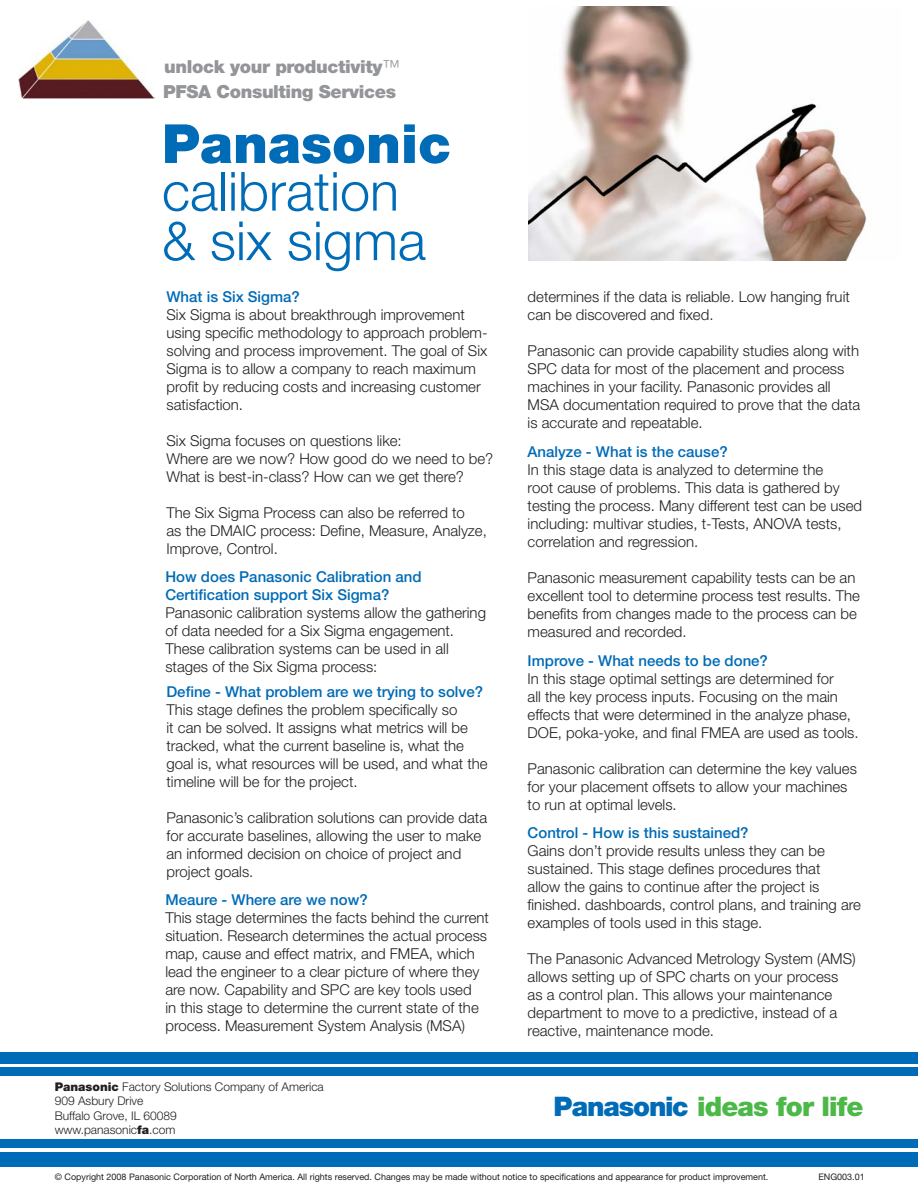
<style>
.page{position:relative;width:918px;height:1188px;background:#fff}
.page>*{position:absolute;margin:0;border:0;box-sizing:border-box;transform-origin:0 0}
.t1{font:300 54px "Helvetica Neue";color:#006bb6}
.t2{font:900 54px "Helvetica Neue";color:#006bb6}
.t3{font:900 27px "Helvetica Neue";letter-spacing:-.03em;color:#4cb848}
.t4{font:900 18px "Helvetica Neue";letter-spacing:-.02em;color:#939598}
.t5{font:300 15px/18px "Helvetica Neue";color:#231f20}
.t6{font:500 15px/18px "Helvetica Neue";color:#006bb6}
.t7{font:300 12px "Helvetica Neue";color:#231f20}
.t8{font:9px "Helvetica Neue";color:#231f20}
.s1{font-weight:300}
.s2{font-weight:900}
.s3{color:#006bb6}
</style>
<div class="page">
<div style="left:0;top:1152px;width:918px;height:15px;background:#006bb6"></div>
<div style="left:0;top:1139px;width:918px;height:9px;background:#006bb6"></div>
<div style="left:0;top:1067px;width:918px;height:8px;background:#006bb6"></div>
<div style="left:0;top:1052px;width:918px;height:12px;background:#006bb6"></div>
<img style="left:19px;top:20px;width:136px;height:79px">
<img style="left:529px;top:6px;width:338px;height:254px">
<p class="t4" style="left:164px;top:56px;width:237px">unlock your productivity<span class="s1">™</span></p>
<p class="t4" style="left:163px;top:81px;width:234px">PFSA Consulting Services</p>
<p class="t2" style="left:162px;top:112px;width:291px">Panasonic</p>
<p class="t1" style="left:162px;top:158px;width:239px">calibration</p>
<p class="t1" style="left:162px;top:208px;width:265px">&amp; six sigma</p>
<p class="t6" style="left:166px;top:288px;width:135px">What is Six Sigma?</p>
<p class="t5" style="left:166px;top:306px;width:323px">Six Sigma is about breakthrough improvement using specific methodology to approach problem&shy;solving and process improvement. The goal of Six Sigma is to allow a company to reach maximum profit by reducing costs and increasing customer satisfaction.</p>
<p class="t5" style="left:166px;top:432px;width:237px">Six Sigma focuses on questions like:</p>
<p class="t5" style="left:166px;top:450px;width:328px">Where are we now? How good do we need to be?</p>
<p class="t5" style="left:166px;top:468px;width:299px">What is best-in-class? How can we get there?</p>
<p class="t5" style="left:166px;top:504px;width:322px">The Six Sigma Process can also be referred to<br>as the DMAIC process: Define, Measure, Analyze,<br>Improve, Control.</p>
<p class="t6" style="left:165px;top:568px;width:258px">How does Panasonic Calibration and<br>Certification support Six Sigma?</p>
<p class="t5" style="left:165px;top:604px;width:322px">Panasonic calibration systems allow the gathering of data needed for a Six Sigma engagement.<br>These calibration systems can be used in all stages of the Six Sigma process:</p>
<p class="t6" style="left:166px;top:682px;width:318px">Define - What problem are we trying to solve?</p>
<p class="t5" style="left:166px;top:700px;width:323px">This stage defines the problem specifically so<br>it can be solved. It assigns what metrics will be tracked, what the current baseline is, what the goal is, what resources will be used, and what the timeline will be for the project.</p>
<p class="t5" style="left:166px;top:808px;width:322px">Panasonic’s calibration solutions can provide data for accurate baselines, allowing the user to make an informed decision on choice of project and project goals.</p>
<p class="t6" style="left:165px;top:890px;width:204px">Meaure - Where are we now?</p>
<p class="t5" style="left:165px;top:908px;width:325px">This stage determines the facts behind the current situation. Research determines the actual process map, cause and effect matrix, and FMEA, which lead the engineer to a clear picture of where they are now. Capability and SPC are key tools used<br>in this stage to determine the current state of the process. Measurement System Analysis (MSA)</p>
<p class="t5" style="left:528px;top:288px;width:324px">determines if the data is reliable. Low hanging fruit can be discovered and fixed.</p>
<p class="t5" style="left:528px;top:342px;width:334px">Panasonic can provide capability studies along with SPC data for most of the placement and process machines in your facility. Panasonic provides all MSA documentation required to prove that the data is accurate and repeatable.</p>
<p class="t6" style="left:528px;top:443px;width:202px">Analyze - What is the cause?</p>
<p class="t5" style="left:528px;top:461px;width:336px">In this stage data is analyzed to determine the<br>root cause of problems. This data is gathered by testing the process. Many different test can be used including: multivar studies, t-Tests, ANOVA tests, correlation and regression.</p>
<p class="t5" style="left:528px;top:569px;width:334px">Panasonic measurement capability tests can be an excellent tool to determine process test results. The benefits from changes made to the process can be measured and recorded.</p>
<p class="t6" style="left:528px;top:652px;width:242px">Improve - What needs to be done?</p>
<p class="t5" style="left:528px;top:670px;width:332px">In this stage optimal settings are determined for<br>all the key process inputs. Focusing on the main effects that were determined in the analyze phase, DOE, poka-yoke, and final FMEA are used as tools.</p>
<p class="t5" style="left:528px;top:760px;width:331px">Panasonic calibration can determine the key values for your placement offsets to allow your machines to run at optimal levels.</p>
<p class="t6" style="left:528px;top:823px;width:222px">Control - How is this sustained?</p>
<p class="t5" style="left:528px;top:841px;width:335px">Gains don’t provide results unless they can be sustained. This stage defines procedures that<br>allow the gains to continue after the project is finished. dashboards, control plans, and training are examples of tools used in this stage.</p>
<p class="t5" style="left:528px;top:949px;width:330px">The Panasonic Advanced Metrology System (AMS) allows setting up of SPC charts on your process as a control plan. This allows your maintenance department to move to a predictive, instead of a reactive, maintenance mode.</p>
<p class="t7" style="left:55px;top:1079px;width:271px"><span class="s2">Panasonic</span> Factory Solutions Company of America</p>
<p class="t7" style="left:55px;top:1094px;width:90px">909 Asbury Drive</p>
<p class="t7" style="left:55px;top:1108px;width:124px">Buffalo Grove, IL 60089</p>
<p class="t7" style="left:55px;top:1122px;width:122px">www.panasonic<span class="s2">fa</span>.com</p>
<p class="t8" style="left:55px;top:1171px;width:715px">© Copyright 2008 Panasonic Corporation of North America. All rights reserved. Changes may be made without notice to specifications and appearance for product improvement.</p>
<p class="t8" style="left:818px;top:1171px;width:48px">ENG003.01</p>
<p class="t3" style="left:554px;top:1090px;width:312px"><span class="s3">Panasonic</span> ideas for life</p>
</div>
